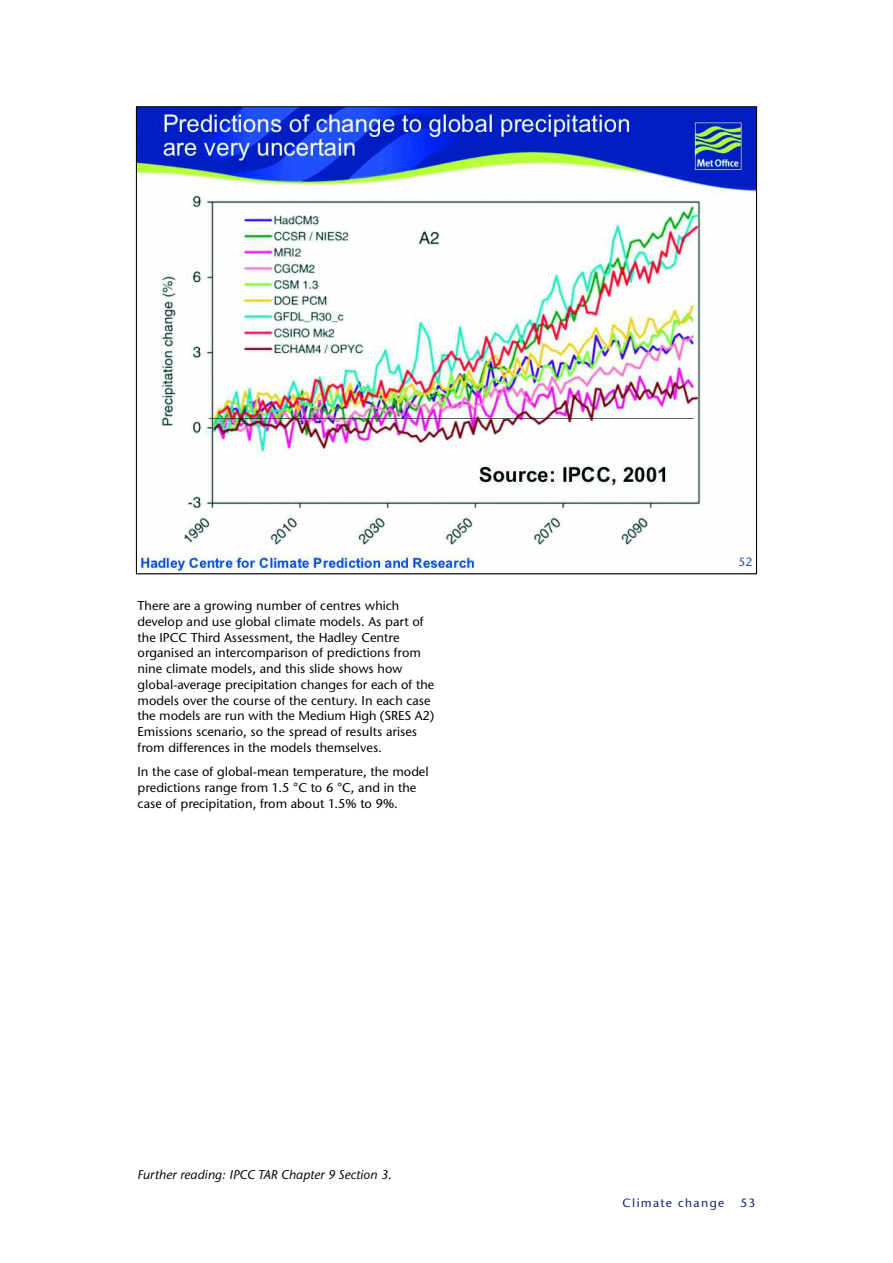
<style>
.page{position:relative;width:893px;height:1263px;background:#fff}
.page>*{position:absolute;margin:0;border:0;box-sizing:border-box;transform-origin:0 0}
.t1{font:500 12.75px/15.8px "Stone Sans ITC";color:#000}
.t2{font:italic 500 12.75px "Stone Sans ITC";color:#000}
.t3{font:500 12px "Stone Sans ITC";letter-spacing:.115em;color:#0c2074}
.t4{font:500 12px "Stone Sans ITC";color:#2255a4}
</style>
<div class="page">
<img style="left:138px;top:108px;width:617px;height:464px">
<div style="left:735px;top:556px;width:19px;height:16px;background:#fff"></div>
<p class="t1" style="left:138px;top:599px;width:298px">There are a growing number of centres which develop and use global climate models. As part of the IPCC Third Assessment, the Hadley Centre organised an intercomparison of predictions from nine climate models, and this slide shows how global-average precipitation changes for each of the models over the course of the century. In each case the models are run with the Medium High (SRES A2)<br>Emissions scenario, so the spread of results arises from differences in the models themselves.</p>
<p class="t1" style="left:138px;top:765px;width:293px">In the case of global-mean temperature, the model predictions range from 1.5 °C to 6 °C, and in the case of precipitation, from about 1.5% to 9%.</p>
<p class="t2" style="left:138px;top:1169px;width:256px">Further reading: IPCC TAR Chapter 9 Section 3.</p>
<p class="t4" style="left:739px;top:558px;width:15px">52</p>
<p class="t3" style="left:623px;top:1199px;width:103px">Climate change</p>
<p class="t3" style="left:740px;top:1199px;width:17px">53</p>
</div>
